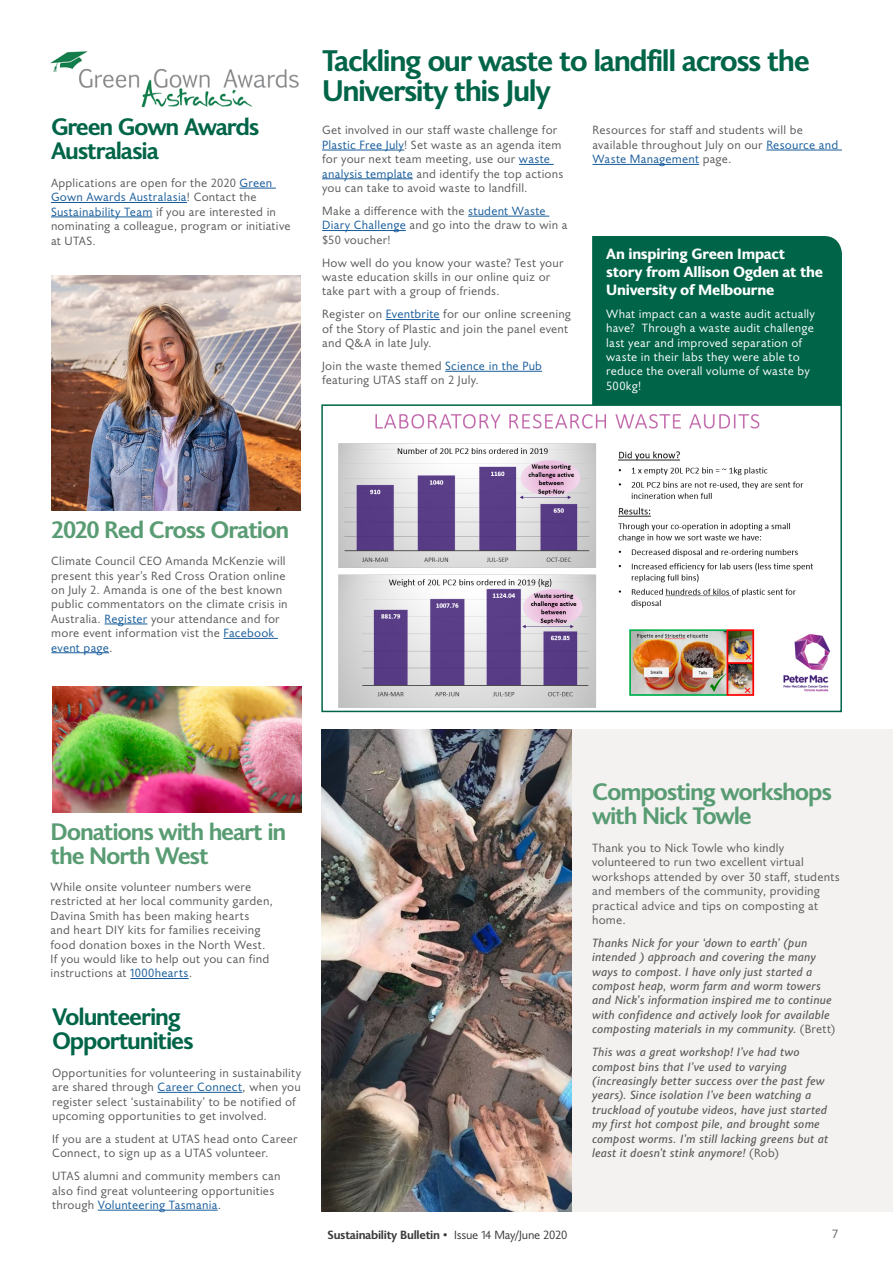
<style>
.page{position:relative;width:893px;height:1263px;background:#fff}
.page>*{position:absolute;margin:0;border:0;box-sizing:border-box;transform-origin:0 0}
.t1{font:700 30px/30px "Joanna Sans Nova";letter-spacing:-.05em;color:#006548}
.t2{font:700 24px/24px "Joanna Sans Nova";letter-spacing:-.05em;color:#599c73}
.t3{font:700 24px/24px "Joanna Sans Nova";letter-spacing:-.05em;color:#006548}
.t4{font:800 15px/18px "Joanna Sans Nova";letter-spacing:-.015em;color:#fff}
.t5{font:12px/14.4px "Joanna Sans Nova";letter-spacing:.015em;color:#5a595a}
.t6{font:italic 12px/14.4px "Joanna Sans Nova";letter-spacing:.015em;color:#5a595a}
.t7{font:12px/14.4px "Joanna Sans Nova";letter-spacing:.015em;color:#fff}
.t8{font:700 12px "Joanna Sans Nova";letter-spacing:-.025em;color:#393a39}
.s1{color:#165b9a}
.s2{font-style:normal}
.s3{font-weight:400}
</style>
<div class="page">
<div style="left:322px;top:729px;width:571px;height:483px;background:#f3f2f1"></div>
<hr style="left:157px;top:1092px;width:85px;height:1px;background:#165b9a">
<hr style="left:98px;top:1210px;width:120px;height:1px;background:#165b9a">
<hr style="left:130px;top:978px;width:59px;height:1px;background:#165b9a">
<hr style="left:322px;top:150px;width:82px;height:1px;background:#165b9a">
<hr style="left:519px;top:164px;width:35px;height:1px;background:#165b9a">
<hr style="left:322px;top:179px;width:91px;height:1px;background:#165b9a">
<hr style="left:468px;top:216px;width:81px;height:1px;background:#165b9a">
<hr style="left:322px;top:230px;width:84px;height:1px;background:#165b9a">
<hr style="left:386px;top:319px;width:54px;height:1px;background:#165b9a">
<hr style="left:445px;top:371px;width:97px;height:1px;background:#165b9a">
<img style="left:338px;top:414px;width:493px;height:294px">
<div style="left:321px;top:404px;width:521px;height:308px;border:2px solid #006548"></div>
<hr style="left:239px;top:188px;width:37px;height:1px;background:#165b9a">
<hr style="left:51px;top:202px;width:136px;height:1px;background:#165b9a">
<hr style="left:51px;top:217px;width:101px;height:1px;background:#165b9a">
<hr style="left:105px;top:624px;width:42px;height:1px;background:#165b9a">
<hr style="left:223px;top:638px;width:55px;height:1px;background:#165b9a">
<hr style="left:51px;top:652px;width:58px;height:1px;background:#165b9a">
<img style="left:51px;top:275px;width:250px;height:235px">
<img style="left:50px;top:51px;width:249px;height:57px">
<div style="left:592px;top:236px;width:250px;height:169px;background:#006548"></div>
<hr style="left:766px;top:150px;width:76px;height:1px;background:#165b9a">
<hr style="left:592px;top:164px;width:107px;height:1px;background:#165b9a">
<img style="left:52px;top:687px;width:250px;height:126px">
<img style="left:322px;top:729px;width:249px;height:483px">
<h2 class="t3" style="left:51px;top:113px;width:210px">Green Gown Awards<br>Australasia</h2>
<p class="t5" style="left:51px;top:175px;width:241px">Applications are open for the 2020 <span class="s1">Green Gown Awards Australasia</span>! Contact the <span class="s1">Sustainability Team</span> if you are interested in nominating a colleague, program or initiative at UTAS.</p>
<h1 class="t1" style="left:322px;top:44px;width:489px">Tackling our waste to landfill across the<br>University this July</h1>
<p class="t5" style="left:322px;top:123px;width:243px">Get involved in our staff waste challenge for <span class="s1">Plastic Free July</span>! Set waste as an agenda item for your next team meeting, use our <span class="s1">waste analysis template</span> and identify the top actions you can take to avoid waste to landfill.</p>
<p class="t5" style="left:322px;top:203px;width:247px">Make a difference with the <span class="s1">student Waste<br>Diary Challenge</span> and go into the draw to win a $50 voucher!</p>
<p class="t5" style="left:322px;top:255px;width:243px">How well do you know your waste? Test your waste education skills in our online quiz or take part with a group of friends.</p>
<p class="t5" style="left:322px;top:306px;width:251px">Register on <span class="s1">Eventbrite</span> for our online screening of the Story of Plastic and join the panel event and Q&amp;A in late July.</p>
<p class="t5" style="left:322px;top:358px;width:221px">Join the waste themed <span class="s1">Science in the Pub </span>featuring UTAS staff on 2 July.</p>
<p class="t5" style="left:592px;top:123px;width:247px">Resources for staff and students will be available throughout July on our <span class="s1">Resource and<br>Waste Management</span> page.</p>
<p class="t4" style="left:606px;top:244px;width:218px">An inspiring Green Impact story from Allison Ogden at the<br>University of Melbourne</p>
<p class="t7" style="left:606px;top:306px;width:210px">What impact can a waste audit actually have? Through a waste audit challenge last year and improved separation of waste in their labs they were able to reduce the overall volume of waste by<br>500kg!</p>
<h2 class="t2" style="left:51px;top:516px;width:239px">2020 Red Cross Oration</h2>
<p class="t5" style="left:51px;top:553px;width:238px">Climate Council CEO Amanda McKenzie will present this year’s Red Cross Oration online on July 2. Amanda is one of the best known public commentators on the climate crisis in Australia. <span class="s1">Register</span> your attendance and for more event information vist the <span class="s1">Facebook event page</span>.</p>
<h2 class="t2" style="left:51px;top:818px;width:237px">Donations with heart in the North West</h2>
<p class="t5" style="left:51px;top:879px;width:224px">While onsite volunteer numbers were restricted at her local community garden, Davina Smith has been making hearts<br>and heart DIY kits for families receiving food donation boxes in the North West.<br>If you would like to help out you can find instructions at <span class="s1">1000hearts</span>.</p>
<h2 class="t3" style="left:52px;top:1003px;width:143px">Volunteering<br>Opportunities</h2>
<p class="t5" style="left:52px;top:1065px;width:251px">Opportunities for volunteering in sustainability are shared through <span class="s1">Career Connect</span>, when you register select ‘sustainability’ to be notified of upcoming opportunities to get involved.</p>
<p class="t5" style="left:52px;top:1131px;width:247px">If you are a student at UTAS head onto Career<br>Connect, to sign up as a UTAS volunteer.</p>
<p class="t5" style="left:52px;top:1168px;width:230px">UTAS alumni and community members can also find great volunteering opportunities through <span class="s1">Volunteering Tasmania</span>.</p>
<h2 class="t2" style="left:592px;top:778px;width:241px">Composting workshops with Nick Towle</h2>
<p class="t5" style="left:592px;top:840px;width:249px">Thank you to Nick Towle who kindly volunteered to run two excellent virtual workshops attended by over 30 staff, students and members of the community, providing practical advice and tips on composting at home.</p>
<p class="t6" style="left:592px;top:935px;width:245px">Thanks Nick for your ‘down to earth’ (pun intended ) approach and covering the many ways to compost. I have only just started a compost heap, worm farm and worm towers and Nick’s information inspired me to continue with confidence and actively look for available composting materials in my community. <span class="s2">(Brett)</span></p>
<p class="t6" style="left:592px;top:1044px;width:238px">This was a great workshop! I’ve had two compost bins that I’ve used to varying (increasingly better success over the past few years). Since isolation I’ve been watching a truckload of youtube videos, have just started my first hot compost pile, and brought some compost worms. I’m still lacking greens but at least it doesn’t stink anymore! <span class="s2">(Rob)</span></p>
<p class="t8" style="left:328px;top:1226px;width:241px">Sustainability Bulletin <span class="s3">• Issue 14 May/June 2020</span></p>
<p class="t5" style="left:832px;top:1226px;width:8px">7</p>
</div>
